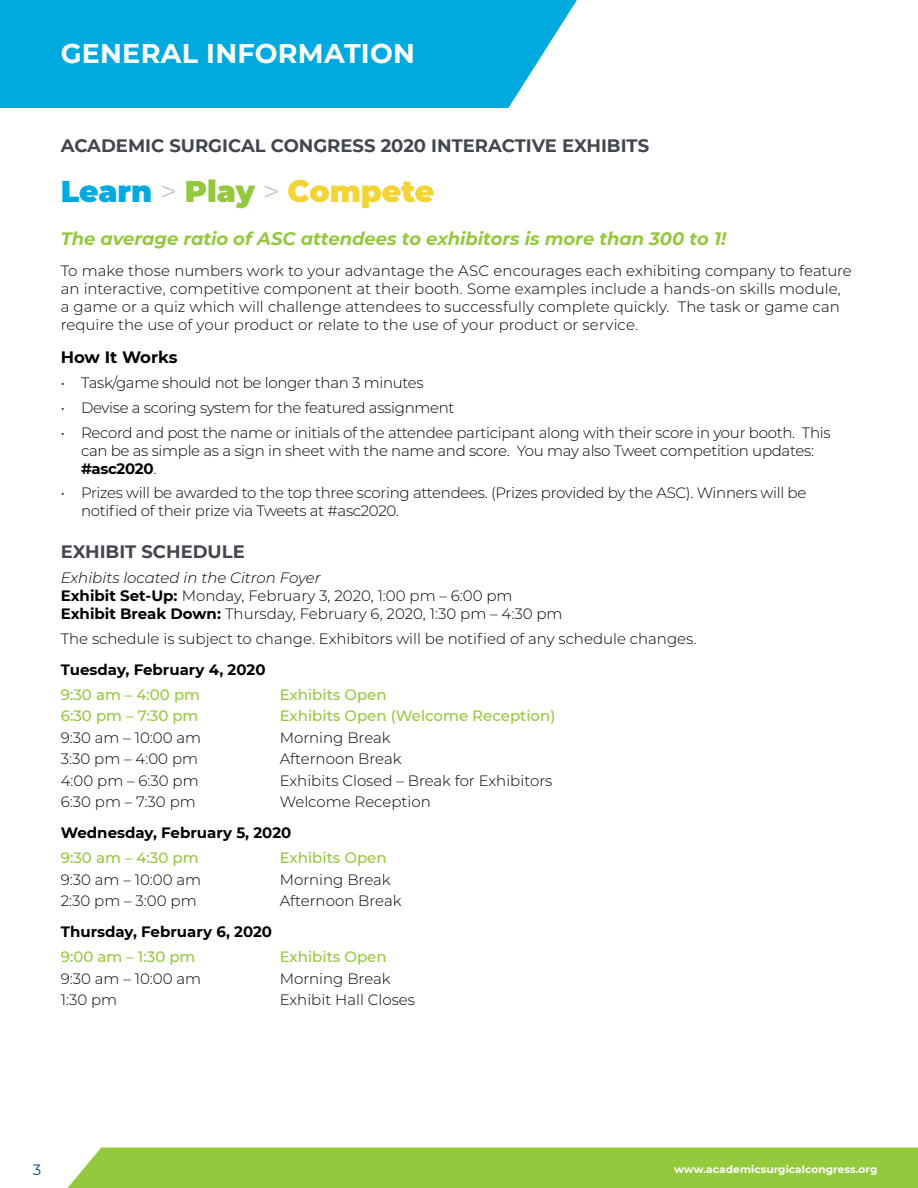
<style>
.page{position:relative;width:918px;height:1188px;background:#fff}
.page>*{position:absolute;margin:0;border:0;box-sizing:border-box;transform-origin:0 0}
.t1{font:900 30px "Montserrat";color:#f2d534}
.t2{font:700 27px "Montserrat";letter-spacing:.01em;color:#fff}
.t3{font:700 18px "Montserrat";color:#42464f}
.t4{font:italic 700 18px "Montserrat";letter-spacing:-.005em;color:#94c83d}
.t5{font:700 16.5px "Montserrat";letter-spacing:-.005em;color:#000}
.t6{font:300 15px/18px "Montserrat";letter-spacing:-.005em;color:#000}
.t7{font:500 15px "Montserrat";color:#94c83d}
.t8{font:700 15px "Montserrat";color:#000}
.t9{font:15px "Montserrat";color:#004786}
.t10{font:700 10.5px "Montserrat";letter-spacing:.01em;color:#fff}
.s1{color:#00aade}
.s2{font-weight:300;color:#bcbec0}
.s3{color:#94c83d}
.s4{font-weight:700}
.s5{font-style:italic}
</style>
<div class="page">
<div style="left:68px;top:1148px;width:850px;height:40px;background:#94c83d"></div>
<div style="left:0;top:0;width:577px;height:108px;background:#00aade"></div>
<h2 class="t2" style="left:61px;top:34px;width:356px">GENERAL INFORMATION</h2>
<p class="t3" style="left:61px;top:133px;width:590px">ACADEMIC SURGICAL CONGRESS 2020 INTERACTIVE EXHIBITS</p>
<h1 class="t1" style="left:61px;top:169px;width:375px"><span class="s1">Learn</span> <span class="s2">&gt;</span> <span class="s3">Play</span> <span class="s2">&gt;</span> Compete</h1>
<p class="t4" style="left:61px;top:225px;width:667px">The average ratio of ASC attendees to exhibitors is more than 300 to 1!</p>
<p class="t6" style="left:61px;top:261px;width:793px">To make those numbers work to your advantage the ASC encourages each exhibiting company to feature an interactive, competitive component at their booth. Some examples include a hands-on skills module, a game or a quiz which will challenge attendees to successfully complete quickly. The task or game can require the use of your product or relate to the use of your product or service.</p>
<p class="t5" style="left:61px;top:346px;width:118px">How It Works</p>
<p class="t6" style="left:61px;top:373px;width:365px">• Task/game should not be longer than 3 minutes</p>
<p class="t6" style="left:61px;top:398px;width:395px">• Devise a scoring system for the featured assignment</p>
<p class="t6" style="left:81px;top:423px;width:751px;text-indent:-20px">• Record and post the name or initials of the attendee participant along with their score in your booth. This can be as simple as a sign in sheet with the name and score. You may also Tweet competition updates: <span class="s4">#asc2020</span>.</p>
<p class="t6" style="left:81px;top:484px;width:727px;text-indent:-20px">• Prizes will be awarded to the top three scoring attendees. (Prizes provided by the ASC). Winners will be notified of their prize via Tweets at #asc2020.</p>
<p class="t3" style="left:61px;top:539px;width:186px">EXHIBIT SCHEDULE</p>
<p class="t6" style="left:61px;top:568px;width:503px"><span class="s5">Exhibits located in the Citron Foyer<br></span><span class="s4">Exhibit Set-Up:</span> Monday, February 3, 2020, 1:00 pm – 6:00 pm<br><span class="s4">Exhibit Break Down:</span> Thursday, February 6, 2020, 1:30 pm – 4:30 pm</p>
<p class="t6" style="left:61px;top:629px;width:637px">The schedule is subject to change. Exhibitors will be notified of any schedule changes.</p>
<p class="t8" style="left:61px;top:659px;width:206px">Tuesday, February 4, 2020</p>
<p class="t7" style="left:61px;top:684px;width:141px">9:30 am – 4:00 pm</p>
<p class="t7" style="left:280px;top:684px;width:108px">Exhibits Open</p>
<p class="t7" style="left:61px;top:706px;width:139px">6:30 pm – 7:30 pm</p>
<p class="t7" style="left:280px;top:706px;width:277px">Exhibits Open (Welcome Reception)</p>
<p class="t6" style="left:61px;top:728px;width:142px">9:30 am – 10:00 am</p>
<p class="t6" style="left:280px;top:728px;width:112px">Morning Break</p>
<p class="t6" style="left:61px;top:749px;width:139px">3:30 pm – 4:00 pm</p>
<p class="t6" style="left:280px;top:749px;width:123px">Afternoon Break</p>
<p class="t6" style="left:61px;top:771px;width:139px">4:00 pm – 6:30 pm</p>
<p class="t6" style="left:280px;top:771px;width:274px">Exhibits Closed – Break for Exhibitors</p>
<p class="t6" style="left:61px;top:792px;width:137px">6:30 pm – 7:30 pm</p>
<p class="t6" style="left:280px;top:792px;width:153px">Welcome Reception</p>
<p class="t8" style="left:61px;top:822px;width:232px">Wednesday, February 5, 2020</p>
<p class="t7" style="left:61px;top:847px;width:139px">9:30 am – 4:30 pm</p>
<p class="t7" style="left:280px;top:847px;width:108px">Exhibits Open</p>
<p class="t6" style="left:61px;top:870px;width:142px">9:30 am – 10:00 am</p>
<p class="t6" style="left:280px;top:870px;width:112px">Morning Break</p>
<p class="t6" style="left:61px;top:891px;width:137px">2:30 pm – 3:00 pm</p>
<p class="t6" style="left:280px;top:891px;width:123px">Afternoon Break</p>
<p class="t8" style="left:61px;top:921px;width:213px">Thursday, February 6, 2020</p>
<p class="t7" style="left:61px;top:946px;width:136px">9:00 am – 1:30 pm</p>
<p class="t7" style="left:280px;top:946px;width:108px">Exhibits Open</p>
<p class="t6" style="left:61px;top:969px;width:142px">9:30 am – 10:00 am</p>
<p class="t6" style="left:280px;top:969px;width:112px">Morning Break</p>
<p class="t6" style="left:61px;top:990px;width:58px">1:30 pm</p>
<p class="t6" style="left:280px;top:990px;width:137px">Exhibit Hall Closes</p>
<p class="t9" style="left:33px;top:1159px;width:10px">3</p>
<p class="t10" style="left:674px;top:1161px;width:205px">www.academicsurgicalcongress.org</p>
</div>
